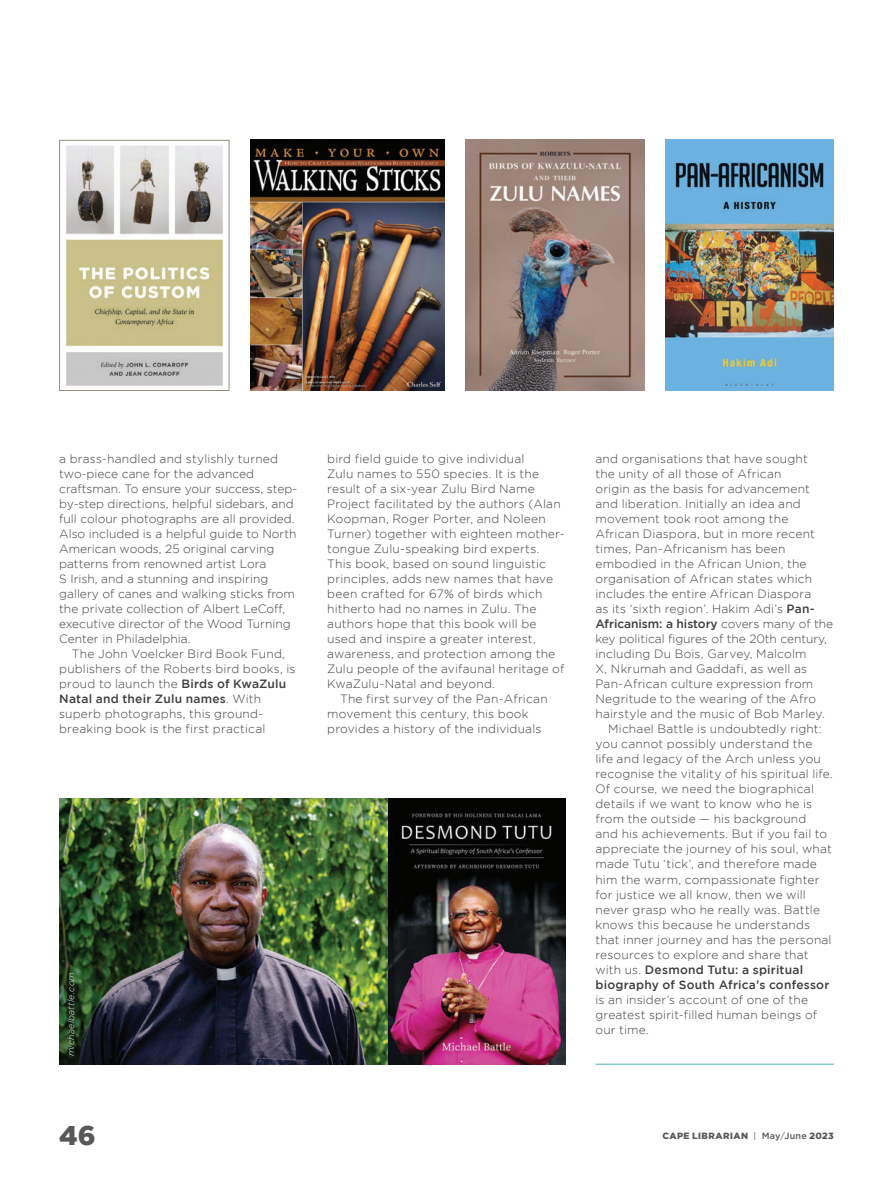
<style>
.page{position:relative;width:893px;height:1190px;background:#fff}
.page>*{position:absolute;margin:0;border:0;box-sizing:border-box;transform-origin:0 0}
.t1{font:900 27px "Gotham";color:#57585a}
.t2{font:300 12px/15px "Gotham";letter-spacing:.01em;color:#3e3e3f}
.t3{font:900 9px "Gotham";letter-spacing:.045em;color:#57585a}
.t4{font:italic 300 9px "Gotham";letter-spacing:.025em;color:#e6e7e9}
.s1{font-weight:500}
.s2{font-weight:400}
</style>
<div class="page">
<hr style="left:595px;top:1063px;width:238px;height:2px;background:#84c8ca">
<img style="left:250px;top:140px;width:194px;height:251px">
<img style="left:465px;top:140px;width:179px;height:251px">
<img style="left:665px;top:140px;width:168px;height:251px">
<img style="left:64px;top:145px;width:160px;height:241px">
<div style="left:59px;top:140px;width:170px;height:251px;border:1px solid #978d7a"></div>
<img style="left:59px;top:798px;width:506px;height:267px">
<p class="t2" style="left:59px;top:451px;width:239px">a brass-handled and stylishly turned two-piece cane for the advanced craftsman. To ensure your success, step&shy;by-step directions, helpful sidebars, and full colour photographs are all provided.<br>Also included is a helpful guide to North American woods, 25 original carving patterns from renowned artist Lora<br>S Irish, and a stunning and inspiring gallery of canes and walking sticks from the private collection of Albert LeCoff, executive director of the Wood Turning Center in Philadelphia.</p>
<p class="t2" style="left:59px;top:646px;width:238px;text-indent:13px">The John Voelcker Bird Book Fund, publishers of the Roberts bird books, is proud to launch the <span class="s1">Birds of KwaZulu Natal and their Zulu names</span>. With superb photographs, this ground&shy;breaking book is the first practical</p>
<p class="t2" style="left:327px;top:451px;width:239px">bird field guide to give individual<br>Zulu names to 550 species. It is the result of a six-year Zulu Bird Name Project facilitated by the authors (Alan Koopman, Roger Porter, and Noleen Turner) together with eighteen mother&shy;tongue Zulu-speaking bird experts.<br>This book, based on sound linguistic principles, adds new names that have been crafted for 67% of birds which hitherto had no names in Zulu. The authors hope that this book will be used and inspire a greater interest, awareness, and protection among the Zulu people of the avifaunal heritage of KwaZulu-Natal and beyond.</p>
<p class="t2" style="left:327px;top:691px;width:222px;text-indent:13px">The first survey of the Pan-African movement this century, this book provides a history of the individuals</p>
<p class="t4" style="left:66px;top:1056px;width:86px;rotate:-90deg">michaelbattle.com</p>
<p class="t2" style="left:595px;top:451px;width:239px">and organisations that have sought<br>the unity of all those of African<br>origin as the basis for advancement and liberation. Initially an idea and movement took root among the African Diaspora, but in more recent times, Pan-Africanism has been embodied in the African Union, the organisation of African states which includes the entire African Diaspora<br>as its ‘sixth region’. Hakim Adi’s <span class="s1">Pan-Africanism: a history</span> covers many of the key political figures of the 20th century, including Du Bois, Garvey, Malcolm<br>X, Nkrumah and Gaddafi, as well as Pan-African culture expression from Negritude to the wearing of the Afro hairstyle and the music of Bob Marley.</p>
<p class="t2" style="left:595px;top:721px;width:239px;text-indent:13px">Michael Battle is undoubtedly right: you cannot possibly understand the<br>life and legacy of the Arch unless you recognise the vitality of his spiritual life.<br>Of course, we need the biographical details if we want to know who he is from the outside — his background<br>and his achievements. But if you fail to appreciate the journey of his soul, what made Tutu ‘tick’, and therefore made him the warm, compassionate fighter for justice we all know, then we will never grasp who he really was. Battle knows this because he understands that inner journey and has the personal resources to explore and share that with us. <span class="s1">Desmond Tutu: a spiritual biography of South Africa’s confessor </span>is an insider’s account of one of the greatest spirit-filled human beings of our time.</p>
<h1 class="t1" style="left:59px;top:1120px;width:38px">46</h1>
<p class="t3" style="left:662px;top:1131px;width:173px">CAPE LIBRARIAN <span class="s2">|</span> <span class="s1">May</span><span class="s2">/</span><span class="s1">June</span> 2023</p>
</div>
